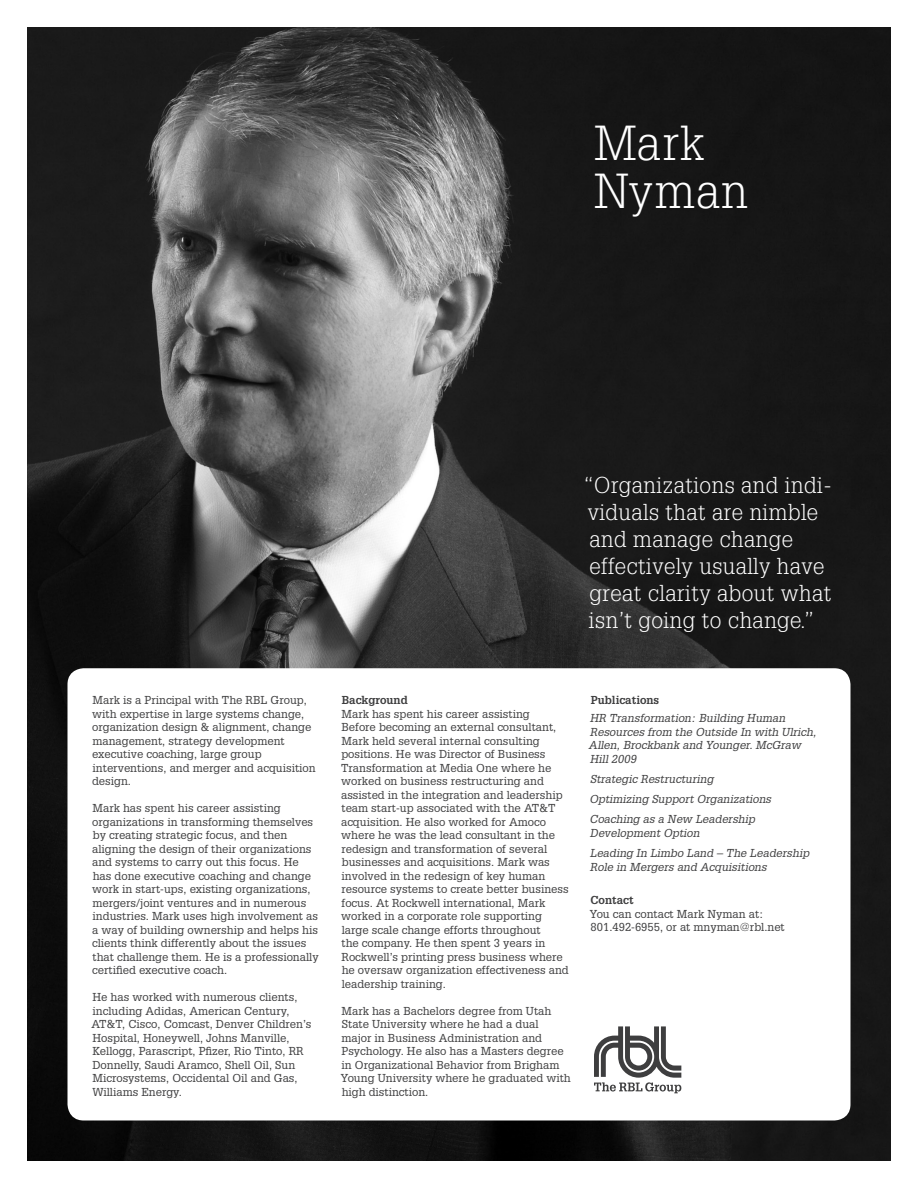
<style>
.page{position:relative;width:918px;height:1188px;background:#fff}
.page>*{position:absolute;margin:0;border:0;box-sizing:border-box;transform-origin:0 0}
.t1{font:300 48px "Glypha";letter-spacing:.025em;color:#fff}
.t2{font:300 22.5px/27px "Glypha";letter-spacing:.02em;color:#fff}
.t3{font:11.25px/13.5px "Glypha";color:#3e3e3f}
.t4{font:italic 11.25px/13.5px "Glypha";color:#3e3e3f}
.t5{font:700 11.25px "Glypha";color:#3e3e3f}
</style>
<div class="page">
<img style="left:27px;top:27px;width:864px;height:1134px">
<div style="left:67px;top:668px;width:784px;height:452px;background:#fff;border-radius:16px"></div>
<svg style="left:594px;top:1026px;width:87px;height:67px"></svg>
<p class="t1" style="left:594px;top:116px;width:112px">Mark</p>
<p class="t1" style="left:594px;top:164px;width:156px">Nyman</p>
<p class="t2" style="left:584px;top:472px;width:249px">“Organizations and indi&shy;viduals that are nimble and manage change</p>
<p class="t2" style="left:589px;top:553px;width:244px">effectively usually have great clarity about what isn’t going to change.”</p>
<p class="t3" style="left:92px;top:693px;width:216px">Mark is a Principal with The RBL Group, with expertise in large systems change,</p>
<p class="t3" style="left:92px;top:720px;width:221px">organization design &amp; alignment, change management, strategy development</p>
<p class="t3" style="left:92px;top:747px;width:225px">executive coaching, large group interventions, and merger and acquisition design.</p>
<p class="t3" style="left:92px;top:801px;width:228px">Mark has spent his career assisting organizations in transforming themselves by creating strategic focus, and then aligning the design of their organizations and systems to carry out this focus. He has done executive coaching and change work in start-ups, existing organizations, mergers/joint ventures and in numerous industries. Mark uses high involvement as a way of building ownership and helps his clients think differently about the issues that challenge them. He is a professionally certified executive coach.</p>
<p class="t3" style="left:91px;top:990px;width:222px">He has worked with numerous clients, including Adidas, American Century, AT&amp;T, Cisco, Comcast, Denver Children’s Hospital, Honeywell, Johns Manville, Kellogg, Parascript, Pfizer, Rio Tinto, RR Donnelly, Saudi Aramco, Shell Oil, Sun Microsystems, Occidental Oil and Gas, Williams Energy.</p>
<p class="t5" style="left:342px;top:693px;width:68px">Background</p>
<p class="t3" style="left:341px;top:707px;width:229px">Mark has spent his career assisting<br>Before becoming an external consultant, Mark held several internal consulting positions. He was Director of Business Transformation at Media One where he worked on business restructuring and assisted in the integration and leadership team start-up associated with the AT&amp;T acquisition. He also worked for Amoco where he was the lead consultant in the redesign and transformation of several businesses and acquisitions. Mark was involved in the redesign of key human resource systems to create better business focus. At Rockwell international, Mark worked in a corporate role supporting large scale change efforts throughout<br>the company. He then spent 3 years in Rockwell’s printing press business where he oversaw organization effectiveness and leadership training.</p>
<p class="t3" style="left:341px;top:1004px;width:232px">Mark has a Bachelors degree from Utah State University where he had a dual<br>major in Business Administration and Psychology. He also has a Masters degree in Organizational Behavior from Brigham Young University where he graduated with high distinction.</p>
<p class="t5" style="left:591px;top:693px;width:70px">Publications</p>
<p class="t4" style="left:589px;top:711px;width:229px">HR Transformation: Building Human<br>Resources from the Outside In with Ulrich,<br>Allen, Brockbank and Younger. McGraw<br>Hill 2009</p>
<p class="t4" style="left:590px;top:772px;width:125px">Strategic Restructuring</p>
<p class="t4" style="left:589px;top:792px;width:183px">Optimizing Support Organizations</p>
<p class="t4" style="left:590px;top:812px;width:167px">Coaching as a New Leadership<br>Development Option</p>
<p class="t4" style="left:590px;top:846px;width:221px">Leading In Limbo Land – The Leadership<br>Role in Mergers and Acquisitions</p>
<p class="t5" style="left:591px;top:893px;width:45px">Contact</p>
<p class="t3" style="left:590px;top:907px;width:175px">You can contact Mark Nyman at:</p>
<p class="t3" style="left:591px;top:920px;width:196px">801.492-6955, or at mnyman@rbl.net</p>
</div>
